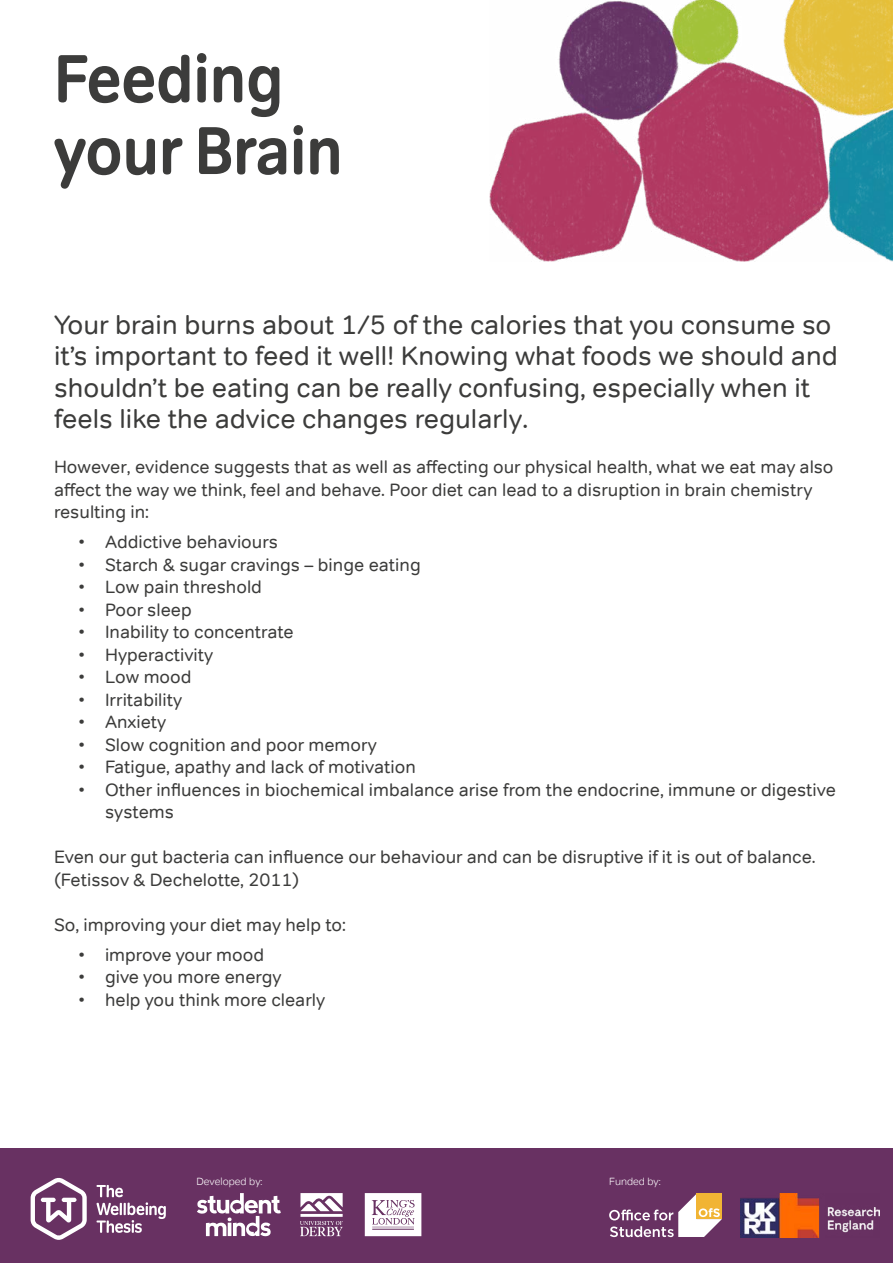
<style>
.page{position:relative;width:893px;height:1263px;background:#fff}
.page>*{position:absolute;margin:0;border:0;box-sizing:border-box;transform-origin:0 0}
.t1{font:67.5px/72px "Tondo Signage";color:#3c3c3b}
.t2{font:27px/31.5px "Tondo";color:#3c3c3b}
.t3{font:18px/22.5px "Tondo";color:#3c3c3b}
.t4{font:300 10.5px "Tondo";color:#fff}
</style>
<div class="page">
<img style="left:489px;top:0;width:404px;height:261px">
<div style="left:0;top:1148px;width:893px;height:115px;background:#683162"></div>
<svg style="left:365px;top:1193px;width:56px;height:43px;background:#e9e1e8"></svg>
<svg style="left:300px;top:1193px;width:43px;height:43px"></svg>
<svg style="left:197px;top:1193px;width:84px;height:43px"></svg>
<svg style="left:609px;top:1194px;width:113px;height:43px"></svg>
<svg style="left:31px;top:1178px;width:56px;height:62px"></svg>
<svg style="left:97px;top:1185px;width:69px;height:48px"></svg>
<img style="left:741px;top:1193px;width:138px;height:44px">
<h1 class="t1" style="left:54px;top:43px;width:290px">Feeding your Brain</h1>
<h2 class="t2" style="left:54px;top:309px;width:785px">Your brain burns about 1/5 of the calories that you consume so it’s important to feed it well! Knowing what foods we should and shouldn’t be eating can be really confusing, especially when it feels like the advice changes regularly.</h2>
<p class="t3" style="left:54px;top:456px;width:781px">However, evidence suggests that as well as affecting our physical health, what we eat may also affect the way we think, feel and behave. Poor diet can lead to a disruption in brain chemistry resulting in:</p>
<p class="t3" style="left:78px;top:531px;width:202px">• Addictive behaviours</p>
<p class="t3" style="left:78px;top:553px;width:344px">• Starch &amp; sugar cravings – binge eating</p>
<p class="t3" style="left:78px;top:576px;width:185px">• Low pain threshold</p>
<p class="t3" style="left:78px;top:598px;width:115px">• Poor sleep</p>
<p class="t3" style="left:78px;top:621px;width:217px">• Inability to concentrate</p>
<p class="t3" style="left:78px;top:643px;width:137px">• Hyperactivity</p>
<p class="t3" style="left:78px;top:666px;width:115px">• Low mood</p>
<p class="t3" style="left:78px;top:688px;width:106px">• Irritability</p>
<p class="t3" style="left:78px;top:711px;width:90px">• Anxiety</p>
<p class="t3" style="left:78px;top:733px;width:301px">• Slow cognition and poor memory</p>
<p class="t3" style="left:78px;top:756px;width:339px">• Fatigue, apathy and lack of motivation</p>
<p class="t3" style="left:105px;top:778px;width:732px;text-indent:-27px">• Other influences in biochemical imbalance arise from the endocrine, immune or digestive systems</p>
<p class="t3" style="left:54px;top:846px;width:763px">Even our gut bacteria can influence our behaviour and can be disruptive if it is out of balance. (Fetissov &amp; Dechelotte, 2011)</p>
<p class="t3" style="left:54px;top:913px;width:293px">So, improving your diet may help to:</p>
<p class="t3" style="left:78px;top:943px;width:188px">• improve your mood</p>
<p class="t3" style="left:78px;top:966px;width:205px">• give you more energy</p>
<p class="t3" style="left:78px;top:988px;width:249px">• help you think more clearly</p>
<p class="t4" style="left:196px;top:1175px;width:68px">Developed by:</p>
<p class="t4" style="left:609px;top:1175px;width:53px">Funded by:</p>
</div>
